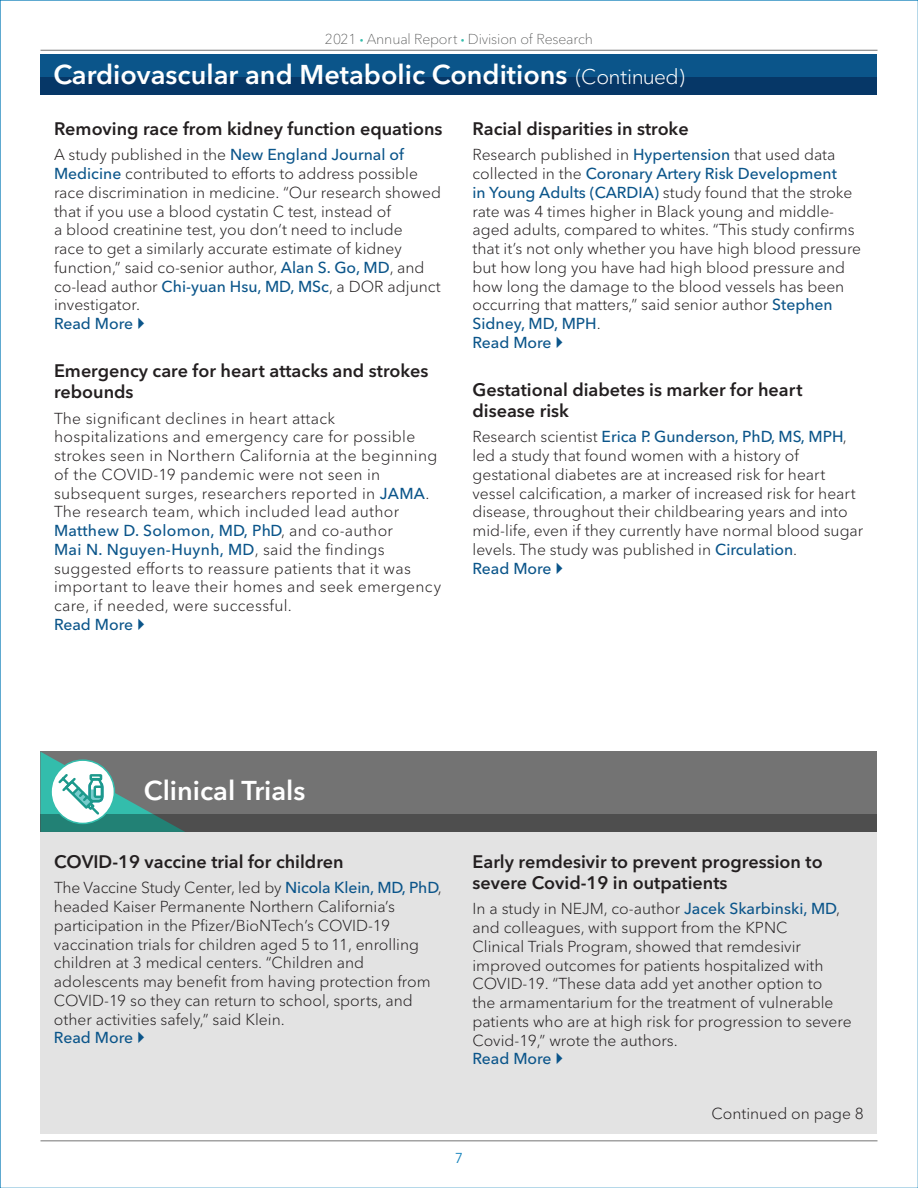
<style>
.page{position:relative;width:918px;height:1188px;background:#fff}
.page>*{position:absolute;margin:0;border:0;box-sizing:border-box;transform-origin:0 0}
.t1{font:600 27px "Avenir Next LT Pro";color:#fff}
.t2{font:600 18px/21px "Avenir Next LT Pro";color:#231f20}
.t3{font:300 15.75px/18.8px "Avenir Next LT Pro";color:#231f20}
.t4{font:300 15.75px/18.8px "Avenir Next LT Pro";letter-spacing:.02em;color:#231f20}
.t5{font:500 15.75px "Avenir Next LT Pro";letter-spacing:-.005em;color:#0b558a}
.t6{font:100 14.25px "Avenir Next LT Pro";letter-spacing:-.01em;color:#4a4b4b}
.t7{font:14.25px "Avenir Next LT Pro";color:#1683bc}
.s1{font-size:7.5px;color:#33bdac}
.s2{font-weight:300;font-size:21px}
.s3{font-weight:500;color:#0b558a}
</style>
<div class="page">
<hr style="left:40px;top:50px;width:838px;height:1px;background:#737373">
<hr style="left:40px;top:1140px;width:838px;height:1px;background:#737373">
<div style="left:40px;top:789px;width:838px;height:345px;background:#e3e3e3"></div>
<div style="left:40px;top:752px;width:838px;height:80px;background:#737373"></div>
<div style="left:40px;top:814px;width:838px;height:18px;background:#4a4b4b"></div>
<div style="left:40px;top:54px;width:838px;height:40px;background:#0b558a"></div>
<div style="left:40px;top:77px;width:838px;height:17px;background:#063767"></div>
<svg style="left:40px;top:752px;width:145px;height:80px"></svg>
<p class="t6" style="left:325px;top:31px;width:270px">2021 <span class="s1">•</span> Annual Report <span class="s1">•</span> Division of Research</p>
<h1 class="t1" style="left:54px;top:58px;width:633px">Cardiovascular and Metabolic Conditions <span class="s2">(Continued)</span></h1>
<p class="t2" style="left:54px;top:118px;width:390px">Removing race from kidney function equations</p>
<p class="t3" style="left:54px;top:146px;width:389px">A study published in the <span class="s3">New England Journal of Medicine</span> contributed to efforts to address possible race discrimination in medicine. “Our research showed that if you use a blood cystatin C test, instead of<br>a blood creatinine test, you don’t need to include<br>race to get a similarly accurate estimate of kidney function,” said co-senior author, <span class="s3">Alan S. Go, MD</span>, and co-lead author <span class="s3">Chi-yuan Hsu, MD, MSc</span>, a DOR adjunct investigator.</p>
<p class="t5" style="left:54px;top:314px;width:81px">Read More</p>
<p class="t2" style="left:54px;top:360px;width:376px">Emergency care for heart attacks and strokes rebounds</p>
<p class="t4" style="left:54px;top:409px;width:389px">The significant declines in heart attack hospitalizations and emergency care for possible strokes seen in Northern California at the beginning of the COVID-19 pandemic were not seen in subsequent surges, researchers reported in <span class="s3">JAMA</span>.<br>The research team, which included lead author <span class="s3">Matthew D. Solomon, MD, PhD</span>, and co-author<br><span class="s3">Mai N. Nguyen-Huynh, MD</span>, said the findings suggested efforts to reassure patients that it was important to leave their homes and seek emergency care, if needed, were successful.</p>
<p class="t5" style="left:54px;top:615px;width:81px">Read More</p>
<p class="t2" style="left:472px;top:118px;width:218px">Racial disparities in stroke</p>
<p class="t3" style="left:472px;top:146px;width:390px">Research published in <span class="s3">Hypertension</span> that used data collected in the <span class="s3">Coronary Artery Risk Development<br>in Young Adults (CARDIA)</span> study found that the stroke rate was 4 times higher in Black young and middle&shy;aged adults, compared to whites. “This study confirms that it’s not only whether you have high blood pressure but how long you have had high blood pressure and how long the damage to the blood vessels has been occurring that matters,” said senior author <span class="s3">Stephen Sidney, MD, MPH</span>.<br><span class="s3">Read More</span></p>
<p class="t2" style="left:472px;top:379px;width:332px">Gestational diabetes is marker for heart disease risk</p>
<p class="t3" style="left:472px;top:428px;width:392px">Research scientist <span class="s3">Erica P. Gunderson, PhD, MS, MPH</span>, led a study that found women with a history of gestational diabetes are at increased risk for heart vessel calcification, a marker of increased risk for heart disease, throughout their childbearing years and into mid-life, even if they currently have normal blood sugar levels. The study was published in <span class="s3">Circulation</span>.<br><span class="s3">Read More</span></p>
<h1 class="t1" style="left:144px;top:774px;width:163px">Clinical Trials</h1>
<p class="t2" style="left:54px;top:851px;width:291px">COVID-19 vaccine trial for children</p>
<p class="t3" style="left:54px;top:878px;width:389px">The Vaccine Study Center, led by <span class="s3">Nicola Klein, MD, PhD</span>, headed Kaiser Permanente Northern California’s participation in the Pfizer/BioNTech’s COVID-19 vaccination trials for children aged 5 to 11, enrolling children at 3 medical centers. “Children and adolescents may benefit from having protection from COVID-19 so they can return to school, sports, and other activities safely,” said Klein.</p>
<p class="t5" style="left:54px;top:1028px;width:81px">Read More</p>
<p class="t2" style="left:472px;top:851px;width:352px">Early remdesivir to prevent progression to severe Covid-19 in outpatients</p>
<p class="t3" style="left:472px;top:899px;width:381px">In a study in NEJM, co-author <span class="s3">Jacek Skarbinski, MD</span>, and colleagues, with support from the KPNC<br>Clinical Trials Program, showed that remdesivir improved outcomes for patients hospitalized with COVID-19. “These data add yet another option to<br>the armamentarium for the treatment of vulnerable patients who are at high risk for progression to severe Covid-19,” wrote the authors.</p>
<p class="t5" style="left:472px;top:1049px;width:81px">Read More</p>
<p class="t7" style="left:455px;top:1150px;width:10px">7</p>
<p class="t3" style="left:712px;top:1104px;width:154px">Continued on page 8</p>
</div>
